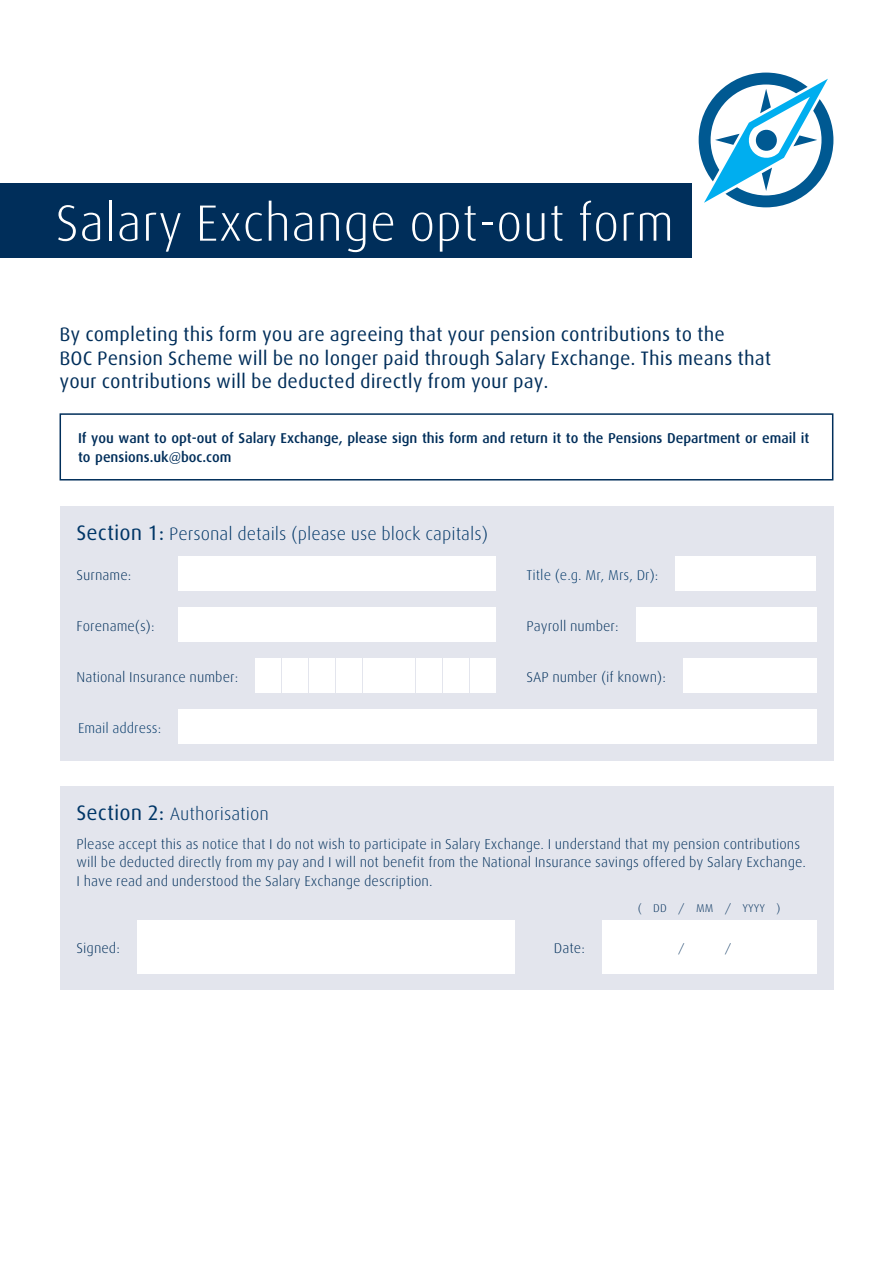
<style>
.page{position:relative;width:893px;height:1263px;background:#fff}
.page>*{position:absolute;margin:0;border:0;box-sizing:border-box;transform-origin:0 0}
.t1{font:300 51px "Linde Dax";color:#fff}
.t2{font:19.5px/23.2px "Linde Dax";color:#002e5a}
.t3{font:300 18px "Linde Dax";color:#003667}
.t4{font:300 14.25px/18.8px "Linde Dax";color:#002e5a}
.t5{font:500 14.25px/18.8px "Linde Dax";color:#002e5a}
.t6{font:300 14.25px "Linde Dax";letter-spacing:-.005em;color:#003667}
.t7{font:300 11.25px "Linde Dax";color:#002e5a}
.s1{font-weight:400;font-size:21px}
</style>
<div class="page">
<div style="left:60px;top:413px;width:773px;height:67px;border:2px solid #002e5a"></div>
<div style="left:60px;top:506px;width:773px;height:255px;background:#e3e5ed"></div>
<div style="left:60px;top:786px;width:773px;height:204px;background:#e3e5ed"></div>
<div style="left:178px;top:608px;width:318px;height:34px;background:#fff"></div>
<div style="left:675px;top:557px;width:141px;height:34px;background:#fff"></div>
<div style="left:683px;top:659px;width:133px;height:34px;background:#fff"></div>
<div style="left:636px;top:608px;width:180px;height:34px;background:#fff"></div>
<div style="left:178px;top:557px;width:318px;height:34px;background:#fff"></div>
<div style="left:256px;top:659px;width:25px;height:34px;background:#fff"></div>
<div style="left:363px;top:659px;width:25px;height:34px;background:#fff"></div>
<div style="left:309px;top:659px;width:25px;height:34px;background:#fff"></div>
<div style="left:417px;top:659px;width:25px;height:34px;background:#fff"></div>
<div style="left:282px;top:659px;width:26px;height:34px;background:#fff"></div>
<div style="left:390px;top:659px;width:25px;height:34px;background:#fff"></div>
<div style="left:336px;top:659px;width:25px;height:34px;background:#fff"></div>
<div style="left:443px;top:659px;width:26px;height:34px;background:#fff"></div>
<div style="left:470px;top:659px;width:26px;height:34px;background:#fff"></div>
<div style="left:137px;top:920px;width:377px;height:53px;background:#fff"></div>
<div style="left:602px;top:920px;width:214px;height:54px;background:#fff"></div>
<div style="left:0;top:183px;width:691px;height:75px;background:#002e5a"></div>
<div style="left:178px;top:710px;width:638px;height:34px;background:#fff"></div>
<svg style="left:699px;top:73px;width:134px;height:134px"></svg>
<h1 class="t1" style="left:55px;top:195px;width:621px">Salary Exchange opt-out form</h1>
<h2 class="t2" style="left:60px;top:323px;width:713px">By completing this form you are agreeing that your pension contributions to the<br>BOC Pension Scheme will be no longer paid through Salary Exchange. This means that your contributions will be deducted directly from your pay.</h2>
<p class="t5" style="left:78px;top:429px;width:733px">If you want to opt-out of Salary Exchange, please sign this form and return it to the Pensions Department or email it to pensions.uk@boc.com</p>
<p class="t3" style="left:77px;top:524px;width:413px"><span class="s1">Section 1:</span> Personal details (please use block capitals)</p>
<p class="t4" style="left:77px;top:565px;width:56px">Surname:</p>
<p class="t4" style="left:77px;top:616px;width:80px">Forename(s):</p>
<p class="t4" style="left:77px;top:667px;width:163px">National Insurance number:</p>
<p class="t6" style="left:78px;top:720px;width:85px">Email address:</p>
<p class="t6" style="left:526px;top:567px;width:134px">Title (e.g. Mr, Mrs, Dr):</p>
<p class="t4" style="left:526px;top:616px;width:94px">Payroll number:</p>
<p class="t4" style="left:526px;top:667px;width:141px">SAP number (if known):</p>
<p class="t3" style="left:77px;top:804px;width:194px"><span class="s1">Section 2:</span> Authorisation</p>
<p class="t4" style="left:77px;top:834px;width:731px">Please accept this as notice that I do not wish to participate in Salary Exchange. I understand that my pension contributions will be deducted directly from my pay and I will not benefit from the National Insurance savings offered by Salary Exchange.<br>I have read and understood the Salary Exchange description.</p>
<p class="t4" style="left:77px;top:938px;width:45px">Signed:</p>
<p class="t4" style="left:554px;top:939px;width:33px">Date:</p>
<p class="t7" style="left:638px;top:902px;width:144px">( DD / MM / YYYY )</p>
</div>
